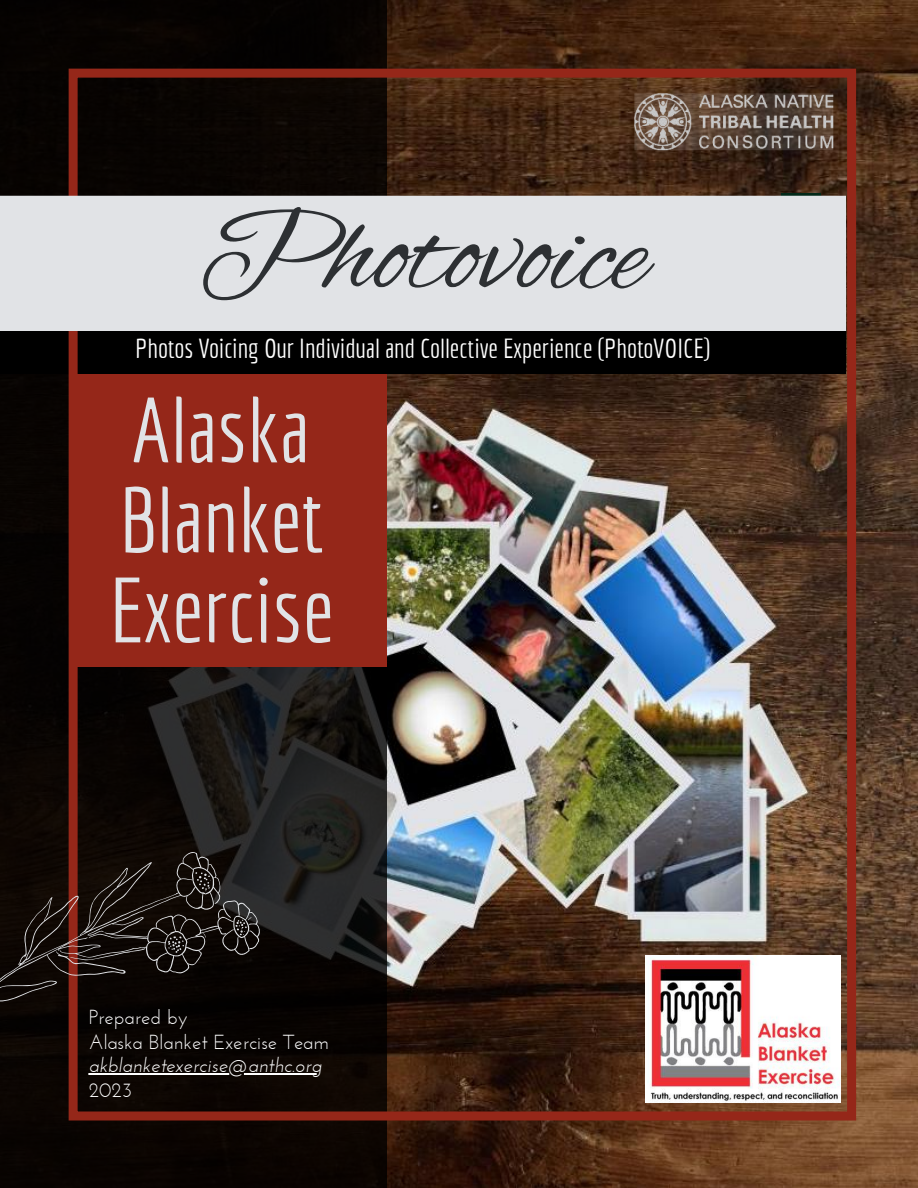
<style>
.page{position:relative;width:918px;height:1188px;background:#fff}
.page>*{position:absolute;margin:0;border:0;box-sizing:border-box;transform-origin:0 0}
.t1{font:123.75px "Alex Brush";color:#2d3033}
.t2{font:90px/90px "Economica";color:#e1e3e6}
.t3{font:27px "Economica";color:#fff}
.t4{font:20.25px/24.8px "Josefin Sans";color:#fff}
.t5{font:italic 20.25px "Josefin Sans";color:#fff}
</style>
<div class="page">
<img style="left:387px;top:0;width:531px;height:1188px">
<svg style="left:0;top:0;width:387px;height:1188px;background:#0e0a08"></svg>
<div style="left:0;top:324px;width:846px;height:49px;background:#000"></div>
<div style="left:69px;top:69px;width:787px;height:1051px;border:9px solid #952719"></div>
<svg style="left:781px;top:193px;width:39px;height:3px"></svg>
<div style="left:72px;top:375px;width:315px;height:292px;background:#952719"></div>
<div style="left:0;top:196px;width:846px;height:135px;background:#e1e3e6"></div>
<hr style="left:89px;top:1073px;width:233px;height:1px;background:#fff">
<svg style="left:0;top:791px;width:281px;height:319px;background:#19110d"></svg>
<img style="left:645px;top:955px;width:195px;height:147px">
<img style="left:634px;top:93px;width:199px;height:57px">
<h1 class="t1" style="left:198px;top:185px;width:451px">Photovoice</h1>
<p class="t3" style="left:135px;top:333px;width:577px">Photos Voicing Our Individual and Collective Experience (PhotoVOICE)</p>
<h2 class="t2" style="left:109px;top:386px;width:227px">Alaska<br>Blanket<br>Exercise</h2>
<p class="t4" style="left:89px;top:1005px;width:242px">Prepared by<br>Alaska Blanket Exercise Team</p>
<p class="t5" style="left:89px;top:1054px;width:235px">akblanketexercise@anthc.org</p>
<p class="t4" style="left:89px;top:1078px;width:45px">2023</p>
</div>
